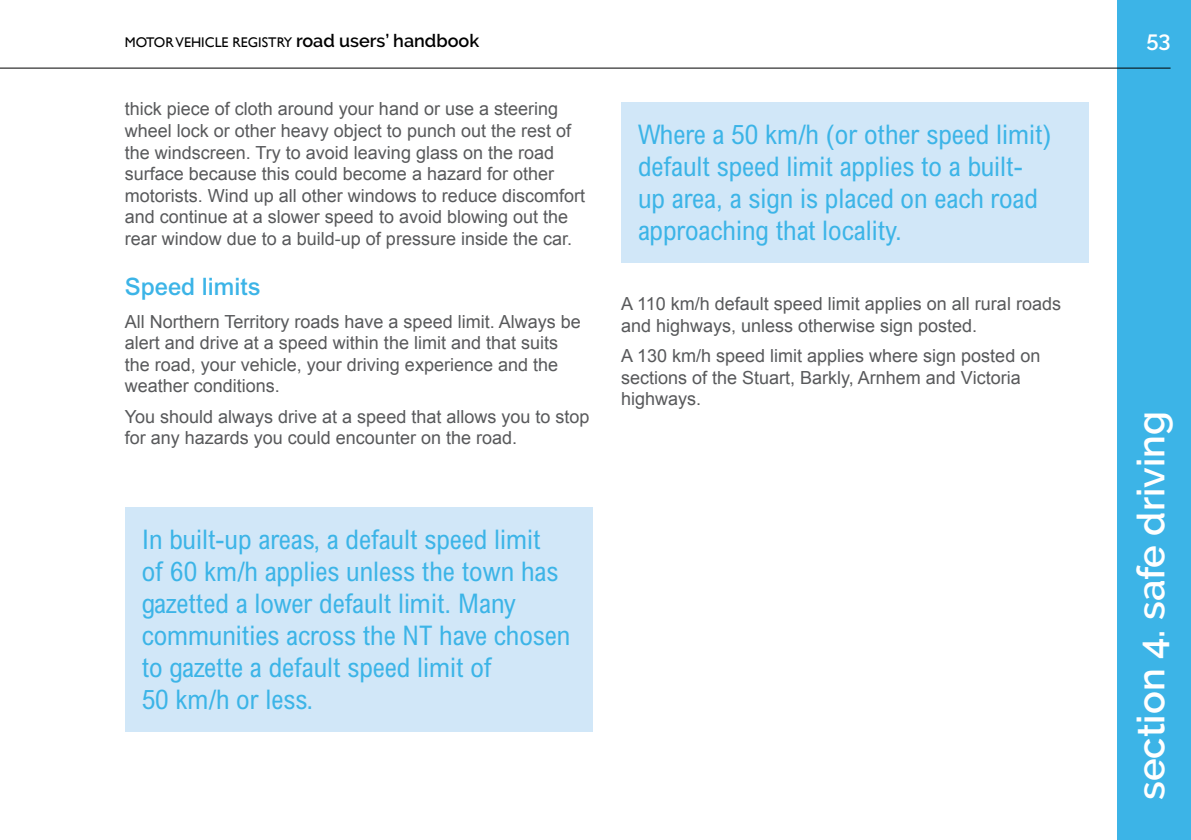
<style>
.page{position:relative;width:1191px;height:840px;background:#fff}
.page>*{position:absolute;margin:0;border:0;box-sizing:border-box;transform-origin:0 0}
.t1{font:600 38px "Raleway";color:#fff}
.t2{font:condensed 27px/32px "Arial";color:#3cb4e7}
.t3{font:500 24px "Arial";color:#3cb4e7}
.t4{font:600 22px "Raleway";color:#fff}
.t5{font:18px/21.6px "Arial";color:#58595b}
.t6{font:14px "Gill Sans";color:#000}
.s1{font-family:"Raleway";font-weight:600;font-size:18px}
</style>
<div class="page">
<div style="left:1117px;top:0;width:74px;height:839px;background:#3cb4e7"></div>
<hr style="left:0;top:68px;width:1170px;height:1px;background:#000">
<div style="left:125px;top:506px;width:467px;height:225px;background:#d1e7f8"></div>
<div style="left:621px;top:102px;width:468px;height:161px;background:#d1e7f8"></div>
<p class="t6" style="left:125px;top:34px;width:356px">MOTOR VEHICLE REGISTRY <span class="s1">road users’ handbook</span></p>
<p class="t5" style="left:125px;top:98px;width:462px">thick piece of cloth around your hand or use a steering wheel lock or other heavy object to punch out the rest of the windscreen. Try to avoid leaving glass on the road surface because this could become a hazard for other motorists. Wind up all other windows to reduce discomfort and continue at a slower speed to avoid blowing out the rear window due to a build-up of pressure inside the car.</p>
<h3 class="t3" style="left:125px;top:272px;width:137px">Speed limits</h3>
<p class="t5" style="left:125px;top:310px;width:457px">All Northern Territory roads have a speed limit. Always be alert and drive at a speed within the limit and that suits the road, your vehicle, your driving experience and the weather conditions.</p>
<p class="t5" style="left:125px;top:405px;width:466px">You should always drive at a speed that allows you to stop for any hazards you could encounter on the road.</p>
<h2 class="t2" style="left:638px;top:118px;width:415px">Where a 50 km/h (or other speed limit) default speed limit applies to a built&shy;up area, a sign is placed on each road approaching that locality.</h2>
<p class="t5" style="left:621px;top:293px;width:441px">A 110 km/h default speed limit applies on all rural roads and highways, unless otherwise sign posted.</p>
<p class="t5" style="left:621px;top:345px;width:421px">A 130 km/h speed limit applies where sign posted on sections of the Stuart, Barkly, Arnhem and Victoria highways.</p>
<h2 class="t2" style="left:142px;top:522px;width:430px">In built-up areas, a default speed limit<br>of 60 km/h applies unless the town has gazetted a lower default limit. Many communities across the NT have chosen to gazette a default speed limit of<br>50 km/h or less.</h2>
<p class="t4" style="left:1146px;top:27px;width:26px">53</p>
<h1 class="t1" style="left:1129px;top:799px;width:390px;rotate:-90deg">section 4. safe driving</h1>
</div>
